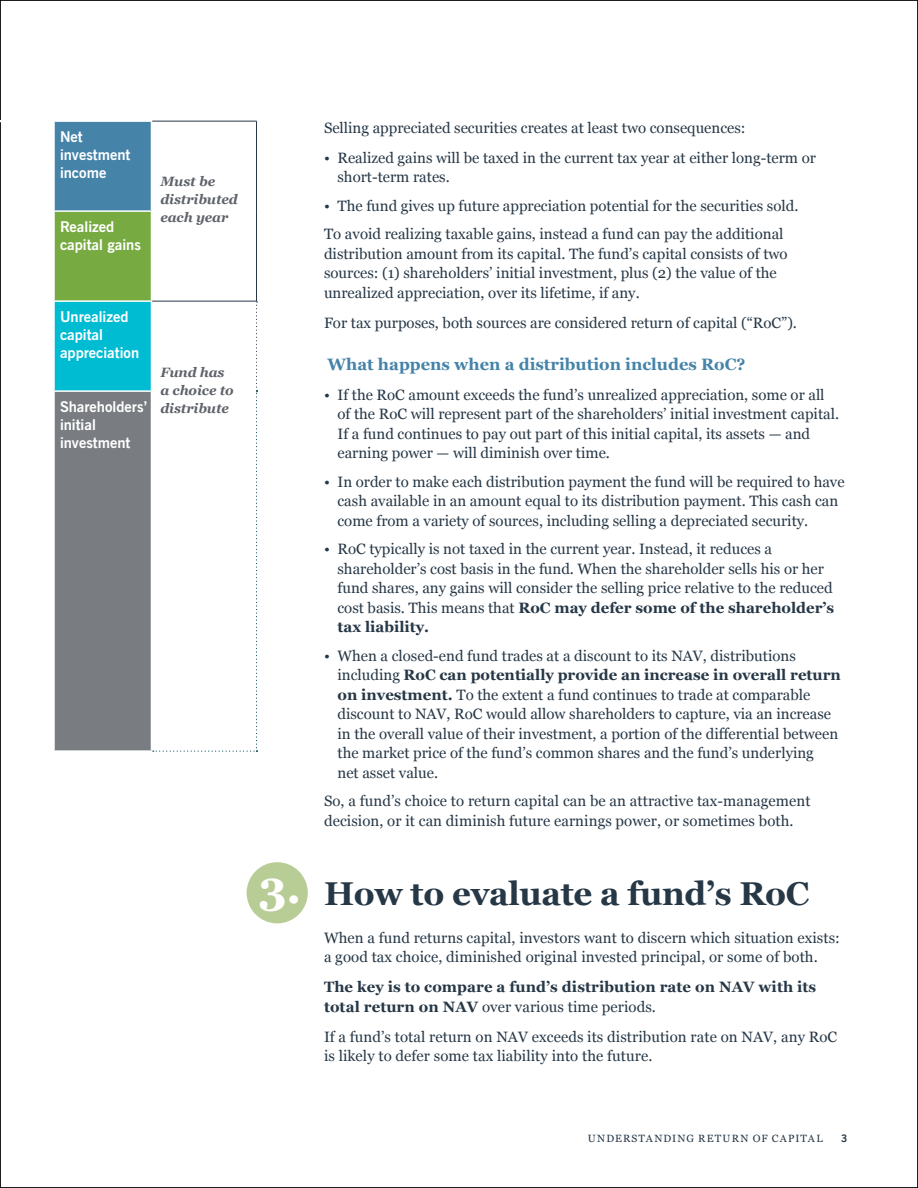
<style>
.page{position:relative;width:918px;height:1188px;background:#fff}
.page>*{position:absolute;margin:0;border:0;box-sizing:border-box;transform-origin:0 0}
.t1{font:700 45px "Georgia";color:#fff}
.t2{font:700 33px "Georgia";letter-spacing:-.01em;color:#263746}
.t3{font:700 16.5px "Georgia";color:#4583a9}
.t4{font:15px/19.5px "Georgia";color:#263746}
.t5{font:700 15px/18px "News Gothic BT";color:#fff}
.t6{font:700 15px/19.5px "Georgia";letter-spacing:.005em;color:#263746}
.t7{font:italic 700 13.5px/18px "Georgia";letter-spacing:-.01em;color:#5f636a}
.t8{font:10.5px "Georgia";letter-spacing:.11em;color:#263746}
.t9{font:700 10.5px "News Gothic BT";color:#263746}
.s1{font-weight:700}
.s2{font-weight:400}
</style>
<div class="page">
<div style="left:247px;top:862px;width:61px;height:61px;background:#b8cd96;border-radius:50%"></div>
<div style="left:54px;top:121px;width:98px;height:90px;background:#4583a9"></div>
<div style="left:54px;top:211px;width:98px;height:90px;background:#78aa42"></div>
<div style="left:54px;top:301px;width:98px;height:90px;background:#00bcd3"></div>
<div style="left:54px;top:391px;width:98px;height:360px;background:#797d82"></div>
<hr style="left:53px;top:120px;width:99px;height:2px;background:#fff">
<hr style="left:53px;top:122px;width:2px;height:88px;background:#fff">
<hr style="left:53px;top:210px;width:99px;height:2px;background:#fff">
<hr style="left:53px;top:212px;width:2px;height:88px;background:#fff">
<hr style="left:53px;top:300px;width:99px;height:2px;background:#fff">
<hr style="left:53px;top:302px;width:2px;height:88px;background:#fff">
<hr style="left:53px;top:390px;width:99px;height:2px;background:#fff">
<hr style="left:53px;top:392px;width:2px;height:358px;background:#fff">
<hr style="left:53px;top:750px;width:99px;height:2px;background:#fff">
<hr style="left:151px;top:122px;width:1px;height:88px;background:#fff">
<hr style="left:151px;top:212px;width:1px;height:88px;background:#fff">
<hr style="left:151px;top:302px;width:1px;height:88px;background:#fff">
<hr style="left:151px;top:392px;width:1px;height:358px;background:#fff">
<hr style="left:152px;top:301px;width:105px;height:1px;background:#263746">
<svg style="left:153px;top:301px;width:104px;height:451px"></svg>
<hr style="left:152px;top:121px;width:105px;height:1px;background:#263746">
<hr style="left:256px;top:121px;width:1px;height:90px;background:#263746">
<hr style="left:256px;top:211px;width:1px;height:90px;background:#263746">
<p class="t5" style="left:60px;top:127px;width:72px">Net investment income</p>
<p class="t5" style="left:60px;top:217px;width:82px">Realized capital gains</p>
<p class="t7" style="left:160px;top:172px;width:79px">Must be distributed each year</p>
<p class="t5" style="left:60px;top:307px;width:81px">Unrealized capital appreciation</p>
<p class="t5" style="left:60px;top:397px;width:89px">Shareholders’ initial investment</p>
<p class="t7" style="left:160px;top:363px;width:75px">Fund has a choice to distribute</p>
<h1 class="t1" style="left:259px;top:853px;width:44px">3.</h1>
<p class="t4" style="left:324px;top:117px;width:423px">Selling appreciated securities creates at least two consequences:</p>
<p class="t4" style="left:338px;top:147px;width:480px;text-indent:-14px">• Realized gains will be taxed in the current tax year at either long-term or short-term rates.</p>
<p class="t4" style="left:324px;top:191px;width:476px;line-height:28.5px">• The fund gives up future appreciation potential for the securities sold.<br>To avoid realizing taxable gains, instead a fund can pay the additional</p>
<p class="t4" style="left:324px;top:243px;width:465px">distribution amount from its capital. The fund’s capital consists of two sources: (1) shareholders’ initial investment, plus (2) the value of the unrealized appreciation, over its lifetime, if any.</p>
<p class="t4" style="left:324px;top:312px;width:475px">For tax purposes, both sources are considered return of capital (“RoC”).</p>
<p class="t3" style="left:328px;top:352px;width:419px">What happens when a distribution includes RoC?</p>
<p class="t4" style="left:338px;top:384px;width:503px;text-indent:-14px">• If the RoC amount exceeds the fund’s unrealized appreciation, some or all of the RoC will represent part of the shareholders’ initial investment capital.<br>If a fund continues to pay out part of this initial capital, its assets — and earning power — will diminish over time.</p>
<p class="t4" style="left:338px;top:471px;width:509px;text-indent:-14px">• In order to make each distribution payment the fund will be required to have cash available in an amount equal to its distribution payment. This cash can come from a variety of sources, including selling a depreciated security.</p>
<p class="t4" style="left:338px;top:539px;width:498px;text-indent:-14px">• RoC typically is not taxed in the current year. Instead, it reduces a shareholder’s cost basis in the fund. When the shareholder sells his or her fund shares, any gains will consider the selling price relative to the reduced cost basis. This means that <span class="s1">RoC may defer some of the shareholder’s tax liability.</span></p>
<p class="t4" style="left:338px;top:645px;width:505px;text-indent:-14px">• When a closed-end fund trades at a discount to its NAV, distributions including <span class="s1">RoC can potentially provide an increase in overall return on investment.</span> To the extent a fund continues to trade at comparable discount to NAV, RoC would allow shareholders to capture, via an increase in the overall value of their investment, a portion of the differential between the market price of the fund’s common shares and the fund’s underlying<br>net asset value.</p>
<p class="t4" style="left:324px;top:791px;width:488px">So, a fund’s choice to return capital can be an attractive tax-management decision, or it can diminish future earnings power, or sometimes both.</p>
<h2 class="t2" style="left:324px;top:869px;width:487px">How to evaluate a fund’s RoC</h2>
<p class="t4" style="left:324px;top:927px;width:517px">When a fund returns capital, investors want to discern which situation exists: a good tax choice, diminished original invested principal, or some of both.</p>
<p class="t6" style="left:324px;top:977px;width:494px">The key is to compare a fund’s distribution rate on NAV with its total return on NAV <span class="s2">over various time periods.</span></p>
<p class="t4" style="left:324px;top:1026px;width:515px">If a fund’s total return on NAV exceeds its distribution rate on NAV, any RoC is likely to defer some tax liability into the future.</p>
<p class="t8" style="left:588px;top:1131px;width:236px">UNDERSTANDING RETURN OF CAPITAL</p>
<p class="t9" style="left:841px;top:1132px;width:8px">3</p>
</div>
